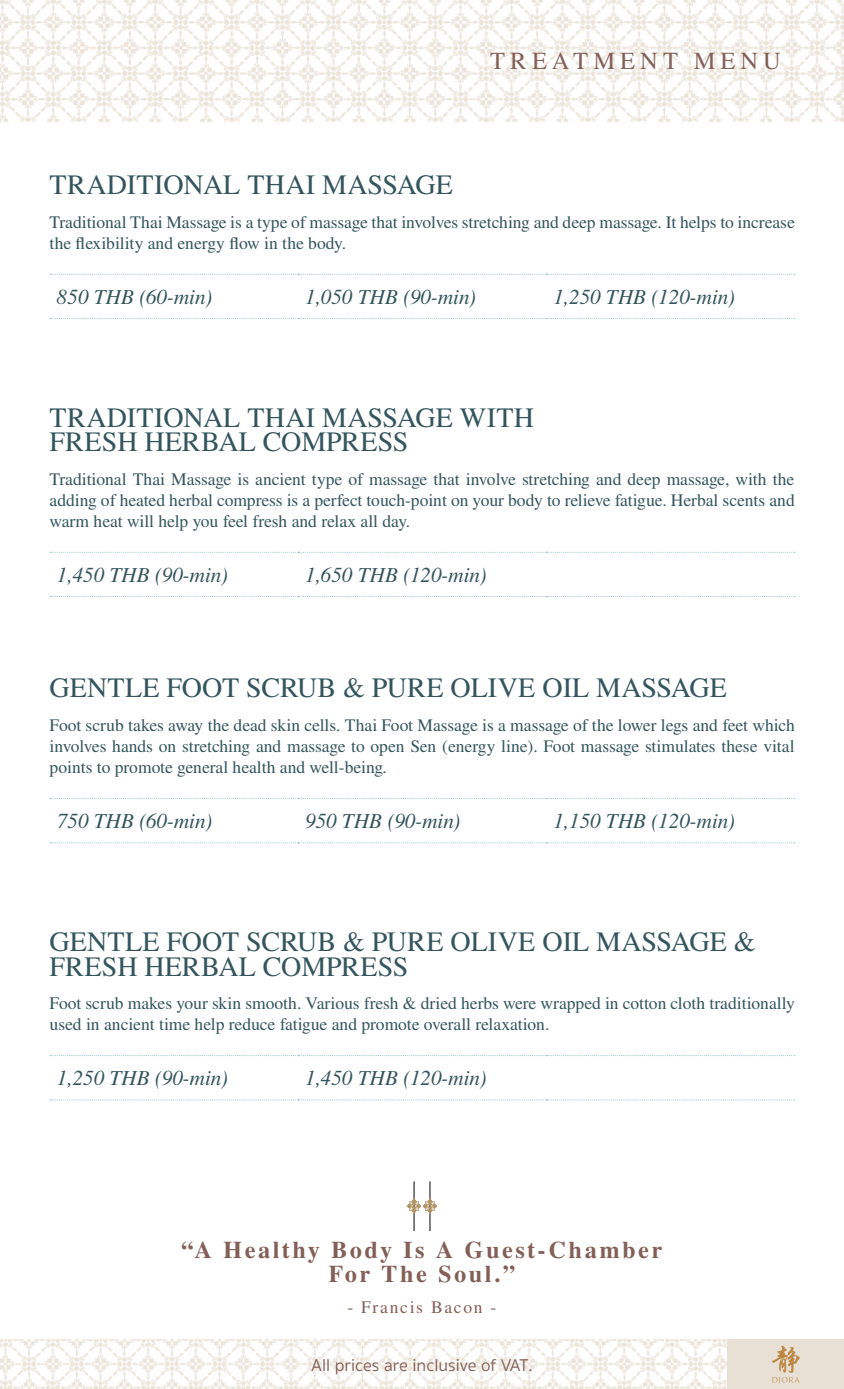
<style>
.page{position:relative;width:844px;height:1389px;background:#fff}
.page>*{position:absolute;margin:0;border:0;box-sizing:border-box;transform-origin:0 0}
.t1{font:28px/24.5px "Nimbus Rom No 9 L";color:#34555e}
.t2{font:500 24.5px/24.5px "Nimbus Rom No 9 L";letter-spacing:.1em;color:#835f57;text-align:center}
.t3{font:24.5px "Nimbus Rom No 9 L";letter-spacing:.2em;color:#835f57}
.t4{font:italic 21px "Nimbus Rom No 9 L";color:#34555e}
.t5{font:17.5px/21px "Nimbus Rom No 9 L";color:#34555e}
.t6{font:17.5px "Sukhumvit Set Text";color:#835f57}
.t7{font:17.5px "Nimbus Rom No 9 L";letter-spacing:.1em;color:#835f57}
</style>
<div class="page">
<svg style="left:50px;top:274px;width:744px;height:1px"></svg>
<svg style="left:50px;top:318px;width:744px;height:1px"></svg>
<svg style="left:50px;top:552px;width:744px;height:1px"></svg>
<svg style="left:50px;top:596px;width:744px;height:1px"></svg>
<svg style="left:50px;top:798px;width:744px;height:1px"></svg>
<svg style="left:50px;top:842px;width:744px;height:1px"></svg>
<svg style="left:50px;top:1055px;width:744px;height:1px"></svg>
<svg style="left:50px;top:1099px;width:744px;height:1px"></svg>
<hr style="left:429px;top:1181px;width:1px;height:50px;background:#000">
<hr style="left:413px;top:1181px;width:1px;height:50px;background:#000">
<img style="left:0;top:1188px;width:727px;height:201px">
<img style="left:0;top:0;width:843px;height:122px">
<div style="left:727px;top:1339px;width:116px;height:50px;background:#e8e0d4"></div>
<svg style="left:772px;top:1346px;width:27px;height:37px"></svg>
<h2 class="t3" style="left:490px;top:43px;width:292px">TREATMENT MENU</h2>
<h1 class="t1" style="left:50px;top:171px;width:404px">TRADITIONAL THAI MASSAGE</h1>
<p class="t5" style="left:50px;top:211px;width:746px">Traditional Thai Massage is a type of massage that involves stretching and deep massage. It helps to increase the flexibility and energy flow in the body.</p>
<p class="t4" style="left:57px;top:284px;width:157px">850 THB (60-min)</p>
<p class="t4" style="left:305px;top:284px;width:173px">1,050 THB (90-min)</p>
<p class="t4" style="left:553px;top:284px;width:183px">1,250 THB (120-min)</p>
<h1 class="t1" style="left:50px;top:404px;width:486px">TRADITIONAL THAI MASSAGE WITH<br>FRESH HERBAL COMPRESS</h1>
<p class="t5" style="left:50px;top:468px;width:746px;text-align:justify">Traditional Thai Massage is ancient type of massage that involve stretching and deep massage, with the adding of heated herbal compress is a perfect touch-point on your body to relieve fatigue. Herbal scents and warm heat will help you feel fresh and relax all day.</p>
<p class="t4" style="left:57px;top:562px;width:173px">1,450 THB (90-min)</p>
<p class="t4" style="left:305px;top:562px;width:183px">1,650 THB (120-min)</p>
<h1 class="t1" style="left:50px;top:675px;width:678px">GENTLE FOOT SCRUB &amp; PURE OLIVE OIL MASSAGE</h1>
<p class="t5" style="left:50px;top:714px;width:746px;text-align:justify">Foot scrub takes away the dead skin cells. Thai Foot Massage is a massage of the lower legs and feet which involves hands on stretching and massage to open Sen (energy line). Foot massage stimulates these vital points to promote general health and well-being.</p>
<p class="t4" style="left:57px;top:808px;width:157px">750 THB (60-min)</p>
<p class="t4" style="left:305px;top:808px;width:157px">950 THB (90-min)</p>
<p class="t4" style="left:553px;top:808px;width:183px">1,150 THB (120-min)</p>
<h1 class="t1" style="left:50px;top:928px;width:707px">GENTLE FOOT SCRUB &amp; PURE OLIVE OIL MASSAGE &amp;<br>FRESH HERBAL COMPRESS</h1>
<p class="t5" style="left:50px;top:992px;width:746px">Foot scrub makes your skin smooth. Various fresh &amp; dried herbs were wrapped in cotton cloth traditionally used in ancient time help reduce fatigue and promote overall relaxation.</p>
<p class="t4" style="left:57px;top:1065px;width:173px">1,250 THB (90-min)</p>
<p class="t4" style="left:305px;top:1065px;width:183px">1,450 THB (120-min)</p>
<h2 class="t2" style="left:181px;top:1237px;width:483px">“A Healthy Body Is A Guest-Chamber<br>For The Soul.”</h2>
<p class="t7" style="left:347px;top:1295px;width:150px">- Francis Bacon -</p>
<p class="t6" style="left:311px;top:1354px;width:223px">All prices are inclusive of VAT.</p>
</div>
